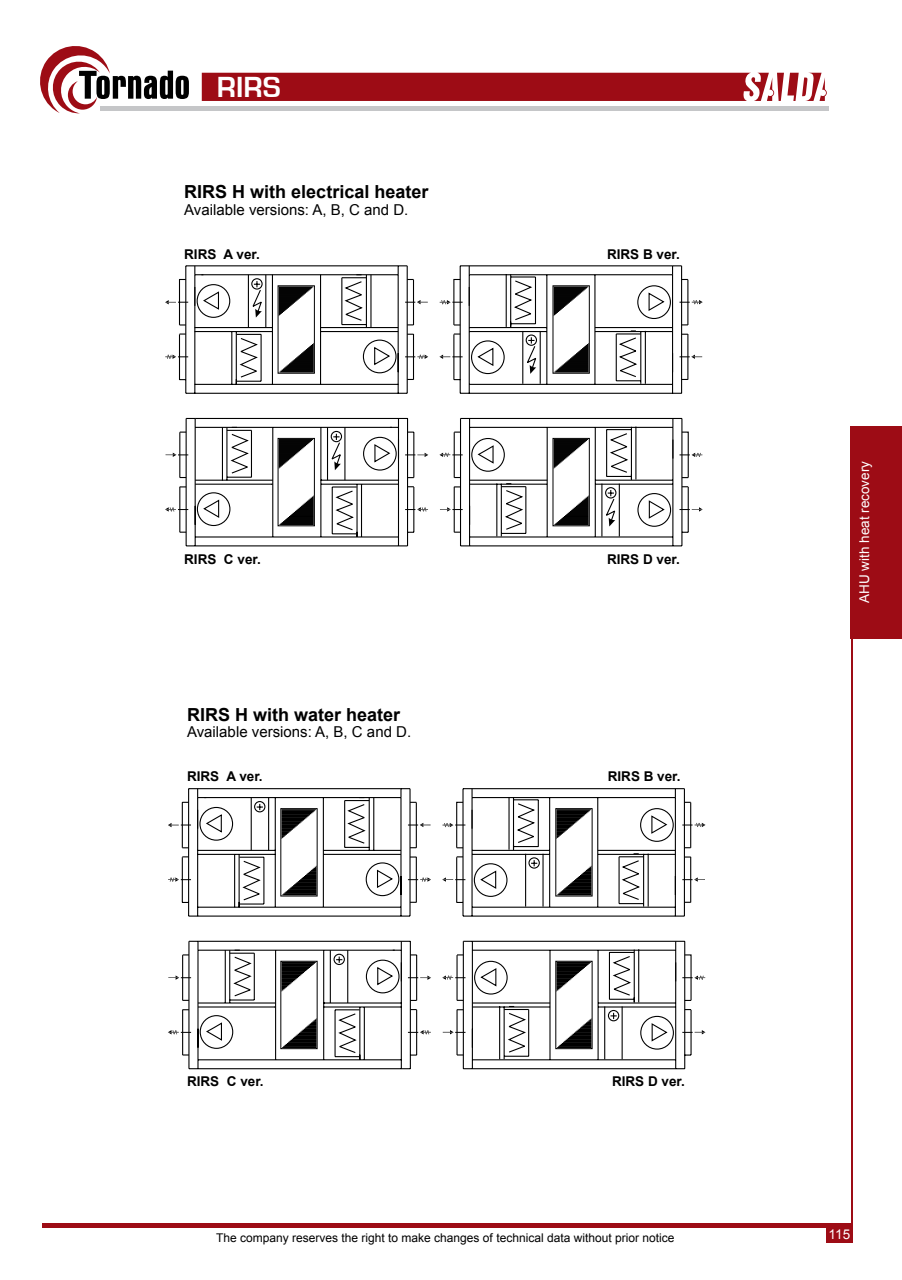
<style>
.page{position:relative;width:902px;height:1280px;background:#fff}
.page>*{position:absolute;margin:0;border:0;box-sizing:border-box;transform-origin:0 0}
.t1{font:700 30px "Eurostile";color:#fff}
.t2{font:700 18px "Arial";color:#000}
.t3{font:15px "Arial";color:#000}
.t4{font:700 13.5px "Arial";color:#000}
.t5{font:13.5px "Arial";color:#fff}
.t6{font:12px "Arial";color:#000}
</style>
<div class="page">
<hr style="left:850px;top:561px;width:2px;height:682px;background:#9d0c15">
<hr style="left:43px;top:1224px;width:809px;height:4px;background:#9d0c15">
<div style="left:826px;top:1224px;width:26px;height:19px;background:#9d0c15"></div>
<svg style="left:40px;top:46px;width:149px;height:68px"></svg>
<hr style="left:100px;top:106px;width:729px;height:4px;background:#c5c6c8">
<svg style="left:202px;top:72px;width:625px;height:29px;background:#a7252d"></svg>
<div style="left:850px;top:426px;width:51px;height:212px;background:#9d0c15"></div>
<hr style="left:179px;top:334px;width:1px;height:46px;background:#000">
<hr style="left:236px;top:332px;width:1px;height:52px;background:#000">
<hr style="left:231px;top:332px;width:1px;height:52px;background:#000">
<hr style="left:185px;top:266px;width:1px;height:127px;background:#000">
<hr style="left:406px;top:266px;width:1px;height:127px;background:#000">
<hr style="left:397px;top:275px;width:1px;height:118px;background:#000">
<hr style="left:194px;top:275px;width:1px;height:118px;background:#000">
<hr style="left:320px;top:275px;width:1px;height:109px;background:#000">
<hr style="left:272px;top:275px;width:1px;height:109px;background:#000">
<hr style="left:195px;top:384px;width:203px;height:1px;background:#000">
<hr style="left:186px;top:393px;width:221px;height:1px;background:#000">
<hr style="left:186px;top:265px;width:212px;height:1px;background:#000">
<svg style="left:179px;top:324px;width:7px;height:2px"></svg>
<svg style="left:179px;top:333px;width:7px;height:2px"></svg>
<hr style="left:179px;top:279px;width:1px;height:46px;background:#000">
<svg style="left:165px;top:355px;width:23px;height:4px"></svg>
<svg style="left:165px;top:300px;width:23px;height:4px"></svg>
<hr style="left:459px;top:266px;width:1px;height:127px;background:#000">
<hr style="left:681px;top:266px;width:1px;height:127px;background:#000">
<hr style="left:672px;top:275px;width:1px;height:118px;background:#000">
<hr style="left:468px;top:275px;width:1px;height:118px;background:#000">
<hr style="left:460px;top:393px;width:221px;height:1px;background:#000">
<hr style="left:413px;top:487px;width:1px;height:45px;background:#000">
<hr style="left:356px;top:484px;width:1px;height:53px;background:#000">
<hr style="left:361px;top:484px;width:1px;height:53px;background:#000">
<hr style="left:407px;top:418px;width:1px;height:128px;background:#000">
<hr style="left:185px;top:418px;width:2px;height:128px;background:#000">
<hr style="left:195px;top:427px;width:1px;height:119px;background:#000">
<hr style="left:398px;top:427px;width:1px;height:119px;background:#000">
<hr style="left:272px;top:428px;width:1px;height:109px;background:#000">
<hr style="left:320px;top:428px;width:1px;height:109px;background:#000">
<hr style="left:195px;top:536px;width:203px;height:1px;background:#000">
<hr style="left:186px;top:545px;width:221px;height:1px;background:#000">
<hr style="left:195px;top:418px;width:212px;height:1px;background:#000">
<hr style="left:413px;top:432px;width:1px;height:45px;background:#000">
<svg style="left:405px;top:507px;width:23px;height:5px"></svg>
<svg style="left:405px;top:453px;width:23px;height:4px"></svg>
<hr style="left:681px;top:418px;width:1px;height:128px;background:#000">
<hr style="left:460px;top:418px;width:1px;height:128px;background:#000">
<hr style="left:469px;top:427px;width:1px;height:119px;background:#000">
<hr style="left:672px;top:427px;width:1px;height:119px;background:#000">
<hr style="left:460px;top:545px;width:222px;height:1px;background:#000">
<svg style="left:194px;top:265px;width:234px;height:117px"></svg>
<svg style="left:165px;top:417px;width:234px;height:118px"></svg>
<svg style="left:439px;top:417px;width:263px;height:121px"></svg>
<svg style="left:439px;top:265px;width:263px;height:120px"></svg>
<hr style="left:182px;top:857px;width:1px;height:45px;background:#000">
<hr style="left:238px;top:854px;width:2px;height:53px;background:#000">
<hr style="left:234px;top:854px;width:1px;height:53px;background:#000">
<hr style="left:188px;top:789px;width:1px;height:127px;background:#000">
<hr style="left:409px;top:789px;width:1px;height:127px;background:#000">
<hr style="left:400px;top:797px;width:1px;height:119px;background:#000">
<hr style="left:197px;top:797px;width:1px;height:119px;background:#000">
<hr style="left:323px;top:798px;width:1px;height:109px;background:#000">
<hr style="left:275px;top:798px;width:1px;height:109px;background:#000">
<hr style="left:198px;top:907px;width:203px;height:1px;background:#000">
<hr style="left:189px;top:915px;width:221px;height:2px;background:#000">
<hr style="left:189px;top:788px;width:212px;height:1px;background:#000">
<hr style="left:182px;top:802px;width:1px;height:46px;background:#000">
<svg style="left:168px;top:877px;width:23px;height:5px"></svg>
<svg style="left:168px;top:823px;width:23px;height:4px"></svg>
<hr style="left:462px;top:789px;width:1px;height:127px;background:#000">
<hr style="left:683px;top:789px;width:2px;height:127px;background:#000">
<hr style="left:674px;top:797px;width:1px;height:119px;background:#000">
<hr style="left:471px;top:797px;width:1px;height:119px;background:#000">
<hr style="left:463px;top:915px;width:221px;height:2px;background:#000">
<hr style="left:416px;top:1010px;width:1px;height:45px;background:#000">
<hr style="left:359px;top:1007px;width:1px;height:53px;background:#000">
<hr style="left:364px;top:1007px;width:1px;height:53px;background:#000">
<hr style="left:410px;top:941px;width:1px;height:128px;background:#000">
<hr style="left:188px;top:941px;width:1px;height:128px;background:#000">
<hr style="left:197px;top:950px;width:1px;height:119px;background:#000">
<hr style="left:401px;top:950px;width:1px;height:119px;background:#000">
<hr style="left:275px;top:950px;width:1px;height:110px;background:#000">
<hr style="left:323px;top:950px;width:1px;height:110px;background:#000">
<hr style="left:198px;top:1059px;width:203px;height:1px;background:#000">
<hr style="left:189px;top:1068px;width:221px;height:1px;background:#000">
<hr style="left:198px;top:941px;width:212px;height:1px;background:#000">
<hr style="left:416px;top:955px;width:1px;height:45px;background:#000">
<svg style="left:408px;top:1030px;width:23px;height:4px"></svg>
<svg style="left:408px;top:975px;width:23px;height:5px"></svg>
<hr style="left:684px;top:941px;width:1px;height:128px;background:#000">
<hr style="left:463px;top:941px;width:1px;height:128px;background:#000">
<hr style="left:472px;top:950px;width:1px;height:119px;background:#000">
<hr style="left:675px;top:950px;width:1px;height:119px;background:#000">
<hr style="left:463px;top:1068px;width:221px;height:1px;background:#000">
<svg style="left:197px;top:788px;width:234px;height:117px"></svg>
<svg style="left:168px;top:940px;width:234px;height:118px"></svg>
<svg style="left:442px;top:940px;width:263px;height:120px"></svg>
<svg style="left:442px;top:788px;width:263px;height:120px"></svg>
<h1 class="t1" style="left:217px;top:71px;width:65px">RIRS</h1>
<h2 class="t2" style="left:184px;top:180px;width:246px">RIRS H with electrical heater</h2>
<p class="t3" style="left:184px;top:200px;width:226px">Available versions: A, B, C and D.</p>
<p class="t4" style="left:184px;top:245px;width:77px">RIRS A ver.</p>
<p class="t4" style="left:607px;top:245px;width:74px">RIRS B ver.</p>
<p class="t4" style="left:184px;top:550px;width:78px">RIRS C ver.</p>
<p class="t4" style="left:607px;top:550px;width:74px">RIRS D ver.</p>
<h2 class="t2" style="left:187px;top:703px;width:215px">RIRS H with water heater</h2>
<p class="t3" style="left:187px;top:722px;width:226px">Available versions: A, B, C and D.</p>
<p class="t4" style="left:187px;top:768px;width:77px">RIRS A ver.</p>
<p class="t4" style="left:607px;top:768px;width:74px">RIRS B ver.</p>
<p class="t5" style="left:855px;top:603px;width:143px;rotate:-90deg">AHU with heat recovery</p>
<p class="t4" style="left:187px;top:1073px;width:78px">RIRS C ver.</p>
<p class="t4" style="left:612px;top:1073px;width:74px">RIRS D ver.</p>
<p class="t6" style="left:216px;top:1230px;width:460px">The company reserves the right to make changes of technical data without prior notice</p>
<p class="t5" style="left:828px;top:1226px;width:23px">115</p>
</div>
